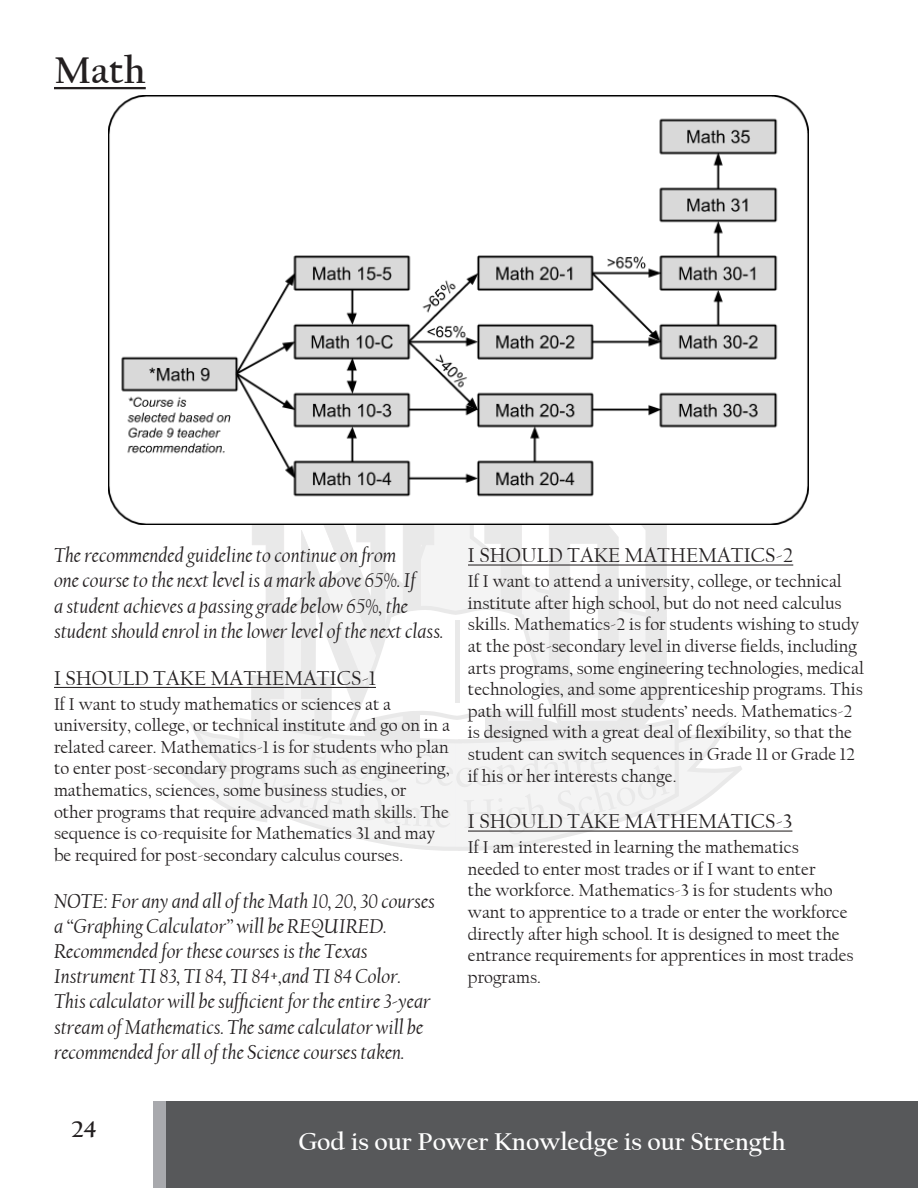
<style>
.page{position:relative;width:918px;height:1188px;background:#fff}
.page>*{position:absolute;margin:0;border:0;box-sizing:border-box;transform-origin:0 0}
.t1{font:700 39px "Californian FB";color:#231f20}
.t2{font:700 25.5px "Californian FB";color:#fff}
.t3{font:700 24px "Californian FB";color:#231f20}
.t4{font:italic 21px/25.2px "Californian FB";color:#231f20}
.t5{font:21px "Californian FB";color:#231f20}
.t6{font:18px/21.6px "Californian FB";color:#231f20}
</style>
<div class="page">
<div style="left:166px;top:1102px;width:752px;height:86px;background:#57585a"></div>
<div style="left:153px;top:1102px;width:13px;height:86px;background:#a8a9ad"></div>
<svg style="left:484px;top:525px;width:183px;height:29px;fill:#e9e9e9"></svg>
<svg style="left:252px;top:525px;width:182px;height:29px;fill:#e9e9e9"></svg>
<svg style="left:176px;top:554px;width:566px;height:297px"></svg>
<div style="left:455px;top:620px;width:5px;height:83px;background:#e9e9e9"></div>
<hr style="left:54px;top:87px;width:92px;height:2px;background:#231f20">
<img style="left:108px;top:96px;width:701px;height:428px">
<hr style="left:54px;top:687px;width:322px;height:1px;background:#231f20">
<hr style="left:468px;top:565px;width:325px;height:1px;background:#231f20">
<hr style="left:468px;top:831px;width:324px;height:1px;background:#231f20">
<h1 class="t1" style="left:54px;top:48px;width:93px">Math</h1>
<p class="t4" style="left:54px;top:543px;width:391px">The recommended guideline to continue on from<br>one course to the next level is a mark above 65%. If<br>a student achieves a passing grade below 65%, the student should enrol in the lower level of the next class.</p>
<p class="t5" style="left:54px;top:666px;width:323px">I SHOULD TAKE MATHEMATICS-1</p>
<p class="t6" style="left:54px;top:693px;width:398px">If I want to study mathematics or sciences at a university, college, or technical institute and go on in a related career. Mathematics-1 is for students who plan to enter post-secondary programs such as engineering, mathematics, sciences, some business studies, or other programs that require advanced math skills. The sequence is co-requisite for Mathematics 31 and may be required for post-secondary calculus courses.</p>
<p class="t4" style="left:54px;top:888px;width:383px">NOTE: For any and all of the Math 10, 20, 30 courses a “Graphing Calculator” will be REQUIRED.<br>Recommended for these courses is the Texas Instrument TI 83, TI 84, TI 84+,and TI 84 Color.<br>This calculator will be sufficient for the entire 3-year stream of Mathematics. The same calculator will be recommended for all of the Science courses taken.</p>
<p class="t5" style="left:468px;top:544px;width:327px">I SHOULD TAKE MATHEMATICS-2</p>
<p class="t6" style="left:468px;top:571px;width:397px">If I want to attend a university, college, or technical institute after high school, but do not need calculus skills. Mathematics-2 is for students wishing to study at the post-secondary level in diverse fields, including arts programs, some engineering technologies, medical technologies, and some apprenticeship programs. This path will fulfill most students’ needs. Mathematics-2 is designed with a great deal of flexibility, so that the student can switch sequences in Grade 11 or Grade 12 if his or her interests change.</p>
<p class="t5" style="left:468px;top:810px;width:326px">I SHOULD TAKE MATHEMATICS-3</p>
<p class="t6" style="left:468px;top:837px;width:387px">If I am interested in learning the mathematics needed to enter most trades or if I want to enter<br>the workforce. Mathematics-3 is for students who want to apprentice to a trade or enter the workforce directly after high school. It is designed to meet the entrance requirements for apprentices in most trades programs.</p>
<h3 class="t3" style="left:71px;top:1115px;width:27px">24</h3>
<h2 class="t2" style="left:298px;top:1127px;width:489px">God is our Power Knowledge is our Strength</h2>
</div>
